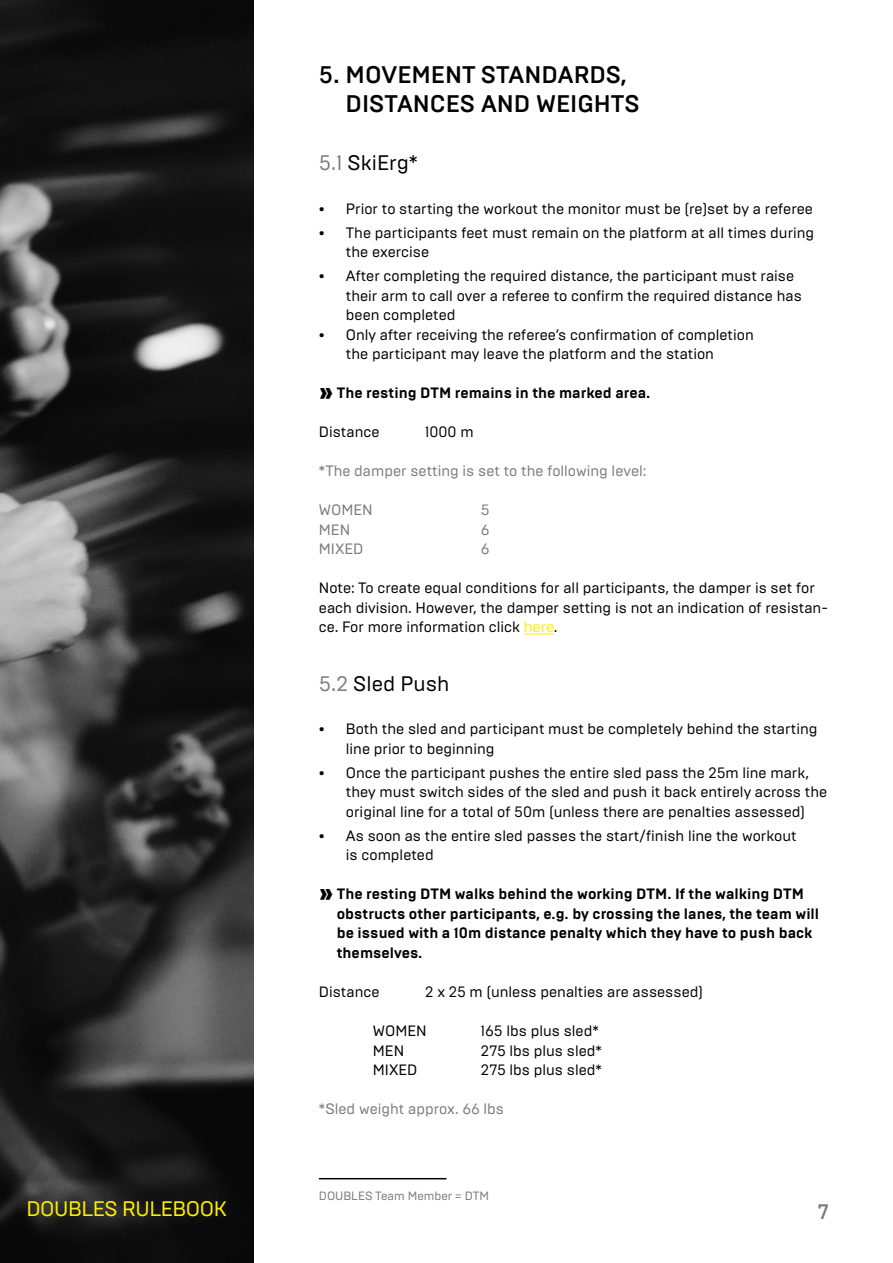
<style>
.page{position:relative;width:893px;height:1263px;background:#fff}
.page>*{position:absolute;margin:0;border:0;box-sizing:border-box;transform-origin:0 0}
.t1{font:500 24px/28.8px "Brutal Type";color:#000}
.t2{font:21px "Brutal Type";color:#000}
.t3{font:21px "Brutal Type";letter-spacing:-.02em;color:#ffed00}
.t4{font:500 21px "Brutal Type";color:#7c7b7b}
.t5{font:15px/19.5px "Brutal Type";color:#000}
.t6{font:700 15px/19.5px "Brutal Type";color:#000}
.t7{font:15px "Brutal Type";color:#7c7b7b}
.t8{font:12px "Brutal Type";color:#7c7b7b}
.s1{color:#7c7b7b}
.s2{font-weight:900;font-size:25.5px}
.s3{color:#ffed00}
</style>
<div class="page">
<img style="left:0;top:0;width:253px;height:1263px">
<hr style="left:524px;top:634px;width:30px;height:1px;background:#ffed00">
<hr style="left:319px;top:1178px;width:127px;height:1px;background:#000">
<h1 class="t1" style="left:346px;top:61px;width:296px;text-indent:-27px">5. MOVEMENT STANDARDS,<br>DISTANCES AND WEIGHTS</h1>
<h2 class="t2" style="left:319px;top:150px;width:100px"><span class="s1">5.1</span> SkiErg*</h2>
<p class="t5" style="left:319px;top:199px;width:496px">• Prior to starting the workout the monitor must be (re)set by a referee</p>
<p class="t5" style="left:346px;top:223px;width:470px;text-indent:-27px">• The participants feet must remain on the platform at all times during the exercise</p>
<p class="t5" style="left:346px;top:266px;width:457px;text-indent:-27px">• After completing the required distance, the participant must raise their arm to call over a referee to confirm the required distance has been completed</p>
<p class="t5" style="left:346px;top:325px;width:409px;text-indent:-27px">• Only after receiving the referee’s confirmation of completion the participant may leave the platform and the station</p>
<p class="t6" style="left:319px;top:383px;width:333px"><span class="s2">»</span> The resting DTM remains in the marked area.</p>
<p class="t5" style="left:319px;top:422px;width:62px">Distance</p>
<p class="t5" style="left:425px;top:422px;width:50px">1000 m</p>
<p class="t7" style="left:319px;top:462px;width:329px">*The damper setting is set to the following level:</p>
<p class="t7" style="left:319px;top:501px;width:55px">WOMEN</p>
<p class="t7" style="left:481px;top:501px;width:10px">5</p>
<p class="t7" style="left:319px;top:521px;width:33px">MEN</p>
<p class="t7" style="left:481px;top:521px;width:10px">6</p>
<p class="t7" style="left:319px;top:540px;width:46px">MIXED</p>
<p class="t7" style="left:481px;top:540px;width:10px">6</p>
<p class="t5" style="left:319px;top:578px;width:510px">Note: To create equal conditions for all participants, the damper is set for each division. However, the damper setting is not an indication of resistan&shy;ce. For more information click <span class="s3">here</span>.</p>
<h2 class="t2" style="left:319px;top:671px;width:132px"><span class="s1">5.2</span> Sled Push</h2>
<p class="t5" style="left:346px;top:719px;width:473px;text-indent:-27px">• Both the sled and participant must be completely behind the starting line prior to beginning</p>
<p class="t5" style="left:346px;top:763px;width:483px;text-indent:-27px">• Once the participant pushes the entire sled pass the 25m line mark, they must switch sides of the sled and push it back entirely across the original line for a total of 50m (unless there are penalties assessed)</p>
<p class="t5" style="left:346px;top:826px;width:452px;text-indent:-27px">• As soon as the entire sled passes the start/finish line the workout is completed</p>
<p class="t6" style="left:337px;top:884px;width:484px;text-indent:-18px"><span class="s2">»</span> The resting DTM walks behind the working DTM. If the walking DTM obstructs other participants, e.g. by crossing the lanes, the team will be issued with a 10m distance penalty which they have to push back themselves.</p>
<p class="t5" style="left:319px;top:982px;width:62px">Distance</p>
<p class="t5" style="left:425px;top:982px;width:279px">2 x 25 m (unless penalties are assessed)</p>
<p class="t5" style="left:373px;top:1021px;width:55px">WOMEN</p>
<p class="t5" style="left:481px;top:1021px;width:119px">165 lbs plus sled*</p>
<p class="t5" style="left:373px;top:1040px;width:33px">MEN</p>
<p class="t5" style="left:481px;top:1040px;width:123px">275 lbs plus sled*</p>
<p class="t5" style="left:373px;top:1060px;width:46px">MIXED</p>
<p class="t5" style="left:481px;top:1060px;width:123px">275 lbs plus sled*</p>
<p class="t7" style="left:319px;top:1100px;width:187px">*Sled weight approx. 66 lbs</p>
<p class="t8" style="left:319px;top:1189px;width:172px">DOUBLES Team Member = DTM</p>
<h2 class="t3" style="left:26px;top:1196px;width:202px">DOUBLES RULEBOOK</h2>
<h2 class="t4" style="left:818px;top:1199px;width:13px">7</h2>
</div>
